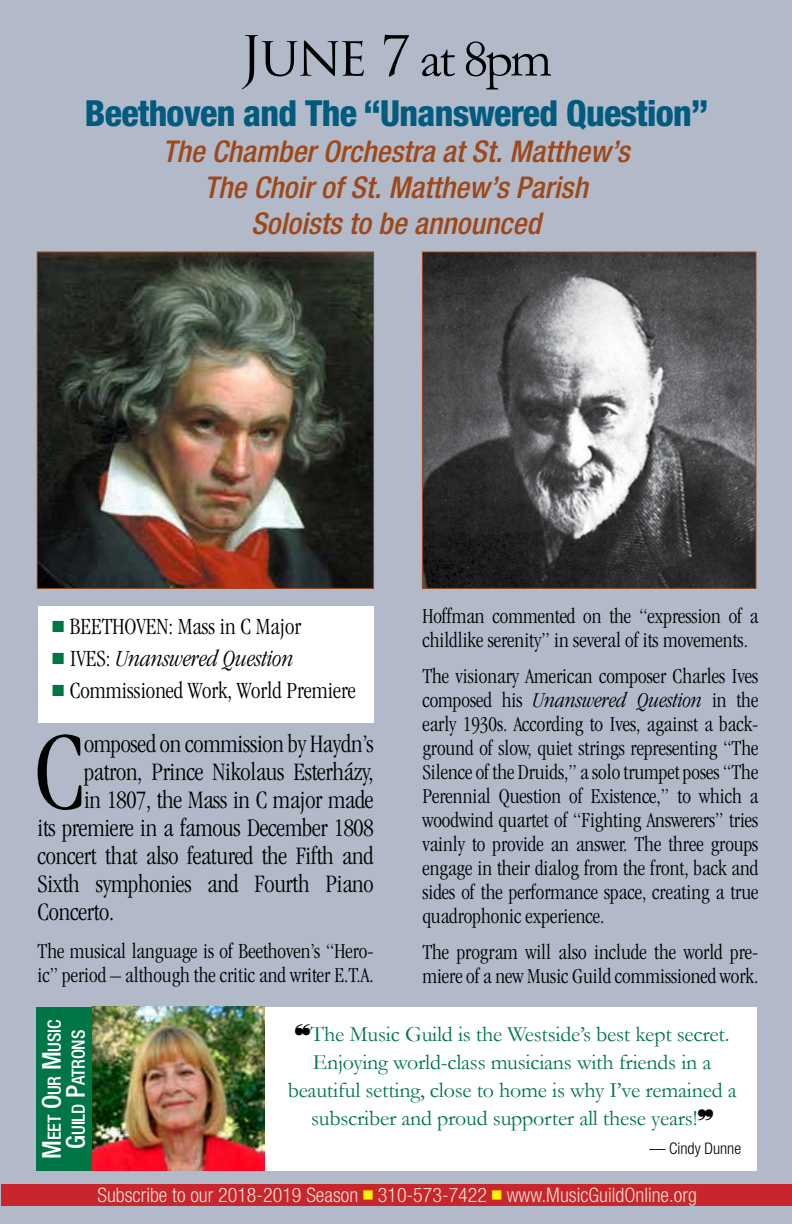
<style>
.page{position:relative;width:792px;height:1224px;background:#b2baca}
.page>*{position:absolute;margin:0;border:0;box-sizing:border-box;transform-origin:0 0}
.t1{font:300 condensed 114.8px "Garamond";color:#000}
.t2{font:54px "Trajan Pro";color:#000}
.t3{font:800 condensed 36px "Helvetica Neue LT Pro";letter-spacing:-.02em;color:#005b7e}
.t4{font:italic 500 condensed 30px/36px "Helvetica Neue LT Pro";color:#9e481a;text-align:center}
.t5{font:300 condensed 26px "Garamond";letter-spacing:-.01em;color:#000}
.t6{font:300 condensed 24px "Garamond";color:#000}
.t7{font:italic 300 condensed 24px "Garamond";color:#000}
.t8{font:300 condensed 22px/24px "Garamond";color:#000}
.t9{font:22px "Garamond";letter-spacing:-.01em;color:#007647}
.t10{font:300 condensed 20px "Helvetica Neue LT Pro";color:#efe2d7}
.t11{font:500 condensed 18.2px/24px "Helvetica Neue LT Pro";letter-spacing:-.015em;color:#fff;text-align:center}
.t12{font:300 condensed 16px "Helvetica Neue LT Pro";color:#000}
.s1{font-family:"Garamond"}
.s2{color:#007647}
.s3{font-style:normal}
.s4{font-style:italic}
.s5{font-size:26px}
</style>
<div class="page">
<div style="left:1px;top:1184px;width:791px;height:22px;background:#c9252c"></div>
<div style="left:38px;top:606px;width:336px;height:117px;background:#fff"></div>
<div style="left:39px;top:1007px;width:718px;height:164px;background:#fff"></div>
<div style="left:37px;top:1007px;width:55px;height:164px;background:#007647"></div>
<img style="left:92px;top:1007px;width:172px;height:164px">
<img style="left:39px;top:254px;width:333px;height:333px">
<div style="left:37px;top:252px;width:337px;height:337px;border:1px solid #9e481a"></div>
<img style="left:424px;top:254px;width:330px;height:333px">
<div style="left:422px;top:252px;width:334px;height:337px;border:1px solid #9e481a"></div>
<h2 class="t2" style="left:240px;top:22px;width:313px">JUNE 7 <span class="s1">at 8pm</span></h2>
<h3 class="t3" style="left:85px;top:91px;width:625px">Beethoven and The “Unanswered Question”</h3>
<h3 class="t4" style="left:162px;top:133px;width:469px">The Chamber Orchestra at St. Matthew’s<br>The Choir of St. Matthew’s Parish<br>Soloists to be announced</h3>
<p class="t6" style="left:52px;top:614px;width:251px"><span class="s2">■</span> BEETHOVEN: Mass in C Major</p>
<p class="t7" style="left:52px;top:646px;width:243px"><span class="s2">■</span> <span class="s3">IVES:</span> Unanswered Question</p>
<p class="t6" style="left:52px;top:678px;width:305px"><span class="s2">■</span> Commissioned Work, World Premiere</p>
<h1 class="t1" style="left:34px;top:710px;width:53px">C</h1>
<p class="t5" style="left:84px;top:730px;width:291px">omposed on commission by Haydn’s</p>
<p class="t5" style="left:84px;top:758px;width:291px">patron, Prince Nikolaus Esterházy,</p>
<p class="t5" style="left:84px;top:786px;width:291px">in 1807, the Mass in C major made</p>
<p class="t5" style="left:38px;top:814px;width:337px">its premiere in a famous December 1808</p>
<p class="t5" style="left:38px;top:842px;width:337px">concert that also featured the Fifth and</p>
<p class="t5" style="left:38px;top:870px;width:337px">Sixth symphonies and Fourth Piano</p>
<p class="t5" style="left:38px;top:898px;width:78px">Concerto.</p>
<p class="t8" style="left:38px;top:939px;width:338px">The musical language is of Beethoven’s “Hero&shy;ic” period – although the critic and writer E.T.A.</p>
<p class="t8" style="left:422px;top:604px;width:337px">Hoffman commented on the “expression of a childlike serenity” in several of its movements.</p>
<p class="t8" style="left:422px;top:664px;width:338px;text-align:justify">The visionary American composer Charles Ives composed his <span class="s4">Unanswered Question</span> in the early 1930s. According to Ives, against a back&shy;ground of slow, quiet strings representing “The Silence of the Druids,” a solo trumpet poses “The Perennial Question of Existence,” to which a woodwind quartet of “Fighting Answerers” tries vainly to provide an answer. The three groups engage in their dialog from the front, back and sides of the performance space, creating a true quadrophonic experience.</p>
<p class="t8" style="left:422px;top:940px;width:338px">The program will also include the world pre&shy;miere of a new Music Guild commissioned work.</p>
<p class="t11" style="left:42px;top:1159px;width:141px;rotate:-90deg"><span class="s5">M</span>eet <span class="s5">O</span>ur <span class="s5">M</span>usic<br><span class="s5">G</span>uild <span class="s5">P</span>atrons</p>
<p class="t9" style="left:311px;top:1020px;width:420px">The Music Guild is the Westside’s best kept secret.</p>
<p class="t9" style="left:313px;top:1048px;width:400px">Enjoying world-class musicians with friends in a</p>
<p class="t9" style="left:288px;top:1076px;width:450px">beautiful setting, close to home is why I’ve remained a</p>
<p class="t9" style="left:311px;top:1104px;width:388px">subscriber and proud supporter all these years!</p>
<p class="t12" style="left:649px;top:1139px;width:93px">— Cindy Dunne</p>
<p class="t10" style="left:98px;top:1184px;width:601px">Subscribe to our 2018-2019 Season <sup>■</sup> 310-573-7422 <sup>■</sup> www.MusicGuildOnline.org</p>
</div>
